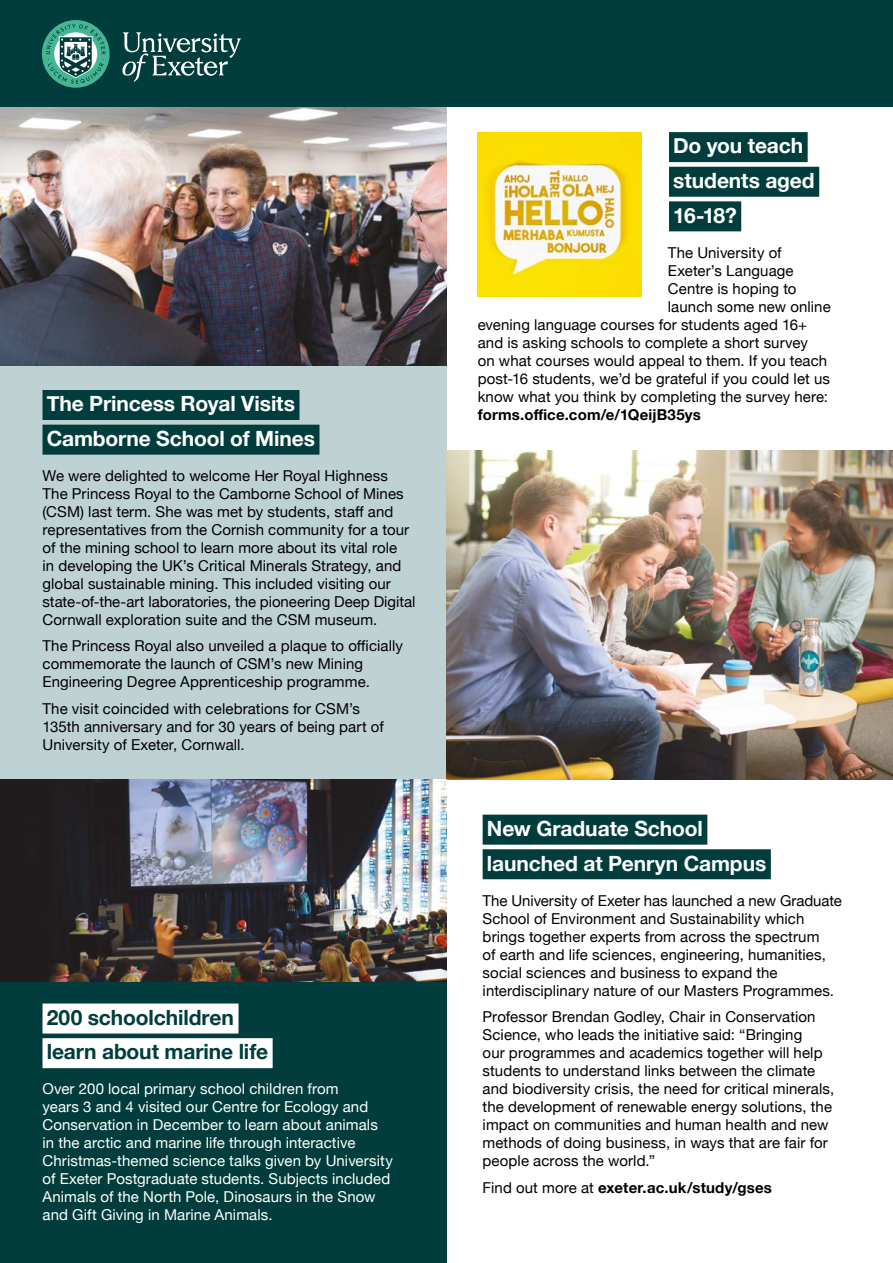
<style>
.page{position:relative;width:893px;height:1263px;background:#fff}
.page>*{position:absolute;margin:0;border:0;box-sizing:border-box;transform-origin:0 0}
.GREEN_BG_HEADER{font:700 21px "Helvetica Neue";letter-spacing:-.005em;color:#fff}
.GREEN_BG_HEADER-2{font:700 21px "Helvetica Neue";letter-spacing:-.005em;color:#003d3c}
.t1{font:15px/18px "Helvetica Neue";letter-spacing:.005em;color:#000}
.t2{font:15px/18px "Helvetica Neue";letter-spacing:.005em;color:#fff}
.t3{font:700 15px "Helvetica Neue";letter-spacing:.01em;color:#000}
.s1{font-weight:400}
</style>
<div class="page">
<div style="left:0;top:365px;width:446px;height:774px;background:#bed2d3"></div>
<img style="left:0;top:106px;width:446px;height:259px">
<div style="left:0;top:943px;width:446px;height:320px;background:#003d3c"></div>
<img style="left:446px;top:450px;width:447px;height:329px">
<div style="left:0;top:0;width:893px;height:106px;background:#003d3c"></div>
<svg style="left:42px;top:20px;width:68px;height:68px"></svg>
<svg style="left:46px;top:24px;width:60px;height:60px"></svg>
<svg style="left:122px;top:32px;width:119px;height:50px"></svg>
<div style="left:43px;top:390px;width:256px;height:30px;background:#003d3c"></div>
<div style="left:43px;top:425px;width:276px;height:30px;background:#003d3c"></div>
<div style="left:43px;top:1003px;width:196px;height:30px;background:#fff"></div>
<div style="left:43px;top:1038px;width:230px;height:30px;background:#fff"></div>
<div style="left:483px;top:815px;width:224px;height:30px;background:#003d3c"></div>
<div style="left:483px;top:849px;width:288px;height:30px;background:#003d3c"></div>
<div style="left:669px;top:132px;width:139px;height:30px;background:#003d3c"></div>
<div style="left:669px;top:167px;width:150px;height:30px;background:#003d3c"></div>
<div style="left:669px;top:201px;width:72px;height:30px;background:#003d3c"></div>
<img style="left:478px;top:133px;width:163px;height:163px">
<img style="left:0;top:779px;width:446px;height:203px">
<p class="GREEN_BG_HEADER" style="left:47px;top:387px;width:250px">The Princess Royal Visits</p>
<p class="GREEN_BG_HEADER" style="left:47px;top:422px;width:270px">Camborne School of Mines</p>
<p class="t1" style="left:43px;top:467px;width:374px">We were delighted to welcome Her Royal Highness The Princess Royal to the Camborne School of Mines (CSM) last term. She was met by students, staff and representatives from the Cornish community for a tour of the mining school to learn more about its vital role<br>in developing the UK’s Critical Minerals Strategy, and global sustainable mining. This included visiting our state-of-the-art laboratories, the pioneering Deep Digital Cornwall exploration suite and the CSM museum.</p>
<p class="t1" style="left:43px;top:638px;width:362px">The Princess Royal also unveiled a plaque to officially commemorate the launch of CSM’s new Mining<br>Engineering Degree Apprenticeship programme.</p>
<p class="t1" style="left:43px;top:700px;width:343px">The visit coincided with celebrations for CSM’s<br>135th anniversary and for 30 years of being part of<br>University of Exeter, Cornwall.</p>
<p class="GREEN_BG_HEADER-2" style="left:47px;top:1001px;width:189px">200 schoolchildren</p>
<p class="GREEN_BG_HEADER-2" style="left:47px;top:1035px;width:223px">learn about marine life</p>
<p class="t2" style="left:43px;top:1081px;width:352px">Over 200 local primary school children from<br>years 3 and 4 visited our Centre for Ecology and Conservation in December to learn about animals in the arctic and marine life through interactive Christmas-themed science talks given by University of Exeter Postgraduate students. Subjects included Animals of the North Pole, Dinosaurs in the Snow and Gift Giving in Marine Animals.</p>
<p class="GREEN_BG_HEADER" style="left:673px;top:129px;width:131px">Do you teach</p>
<p class="GREEN_BG_HEADER" style="left:673px;top:164px;width:143px">students aged</p>
<p class="GREEN_BG_HEADER" style="left:673px;top:199px;width:65px">16-18?</p>
<p class="t1" style="left:668px;top:244px;width:115px">The University of</p>
<p class="t1" style="left:668px;top:262px;width:127px">Exeter’s Language</p>
<p class="t1" style="left:668px;top:280px;width:130px">Centre is hoping to</p>
<p class="t1" style="left:668px;top:298px;width:164px">launch some new online</p>
<p class="t1" style="left:478px;top:316px;width:331px">evening language courses for students aged 16+</p>
<p class="t1" style="left:478px;top:334px;width:332px">and is asking schools to complete a short survey</p>
<p class="t1" style="left:478px;top:352px;width:351px">on what courses would appeal to them. If you teach</p>
<p class="t1" style="left:478px;top:370px;width:354px">post-16 students, we’d be grateful if you could let us</p>
<p class="t1" style="left:478px;top:388px;width:352px">know what you think by completing the survey here:</p>
<p class="t3" style="left:478px;top:403px;width:225px">forms.office.com/e/1QeijB35ys</p>
<p class="GREEN_BG_HEADER" style="left:487px;top:812px;width:217px">New Graduate School</p>
<p class="GREEN_BG_HEADER" style="left:487px;top:846px;width:281px">launched at Penryn Campus</p>
<p class="t1" style="left:483px;top:892px;width:361px">The University of Exeter has launched a new Graduate School of Environment and Sustainability which brings together experts from across the spectrum<br>of earth and life sciences, engineering, humanities, social sciences and business to expand the interdisciplinary nature of our Masters Programmes.</p>
<p class="t1" style="left:483px;top:1008px;width:353px">Professor Brendan Godley, Chair in Conservation Science, who leads the initiative said: “Bringing<br>our programmes and academics together will help students to understand links between the climate and biodiversity crisis, the need for critical minerals, the development of renewable energy solutions, the impact on communities and human health and new methods of doing business, in ways that are fair for people across the world.”</p>
<p class="t3" style="left:483px;top:1175px;width:291px"><span class="s1">Find out more at</span> exeter.ac.uk/study/gses</p>
</div>
